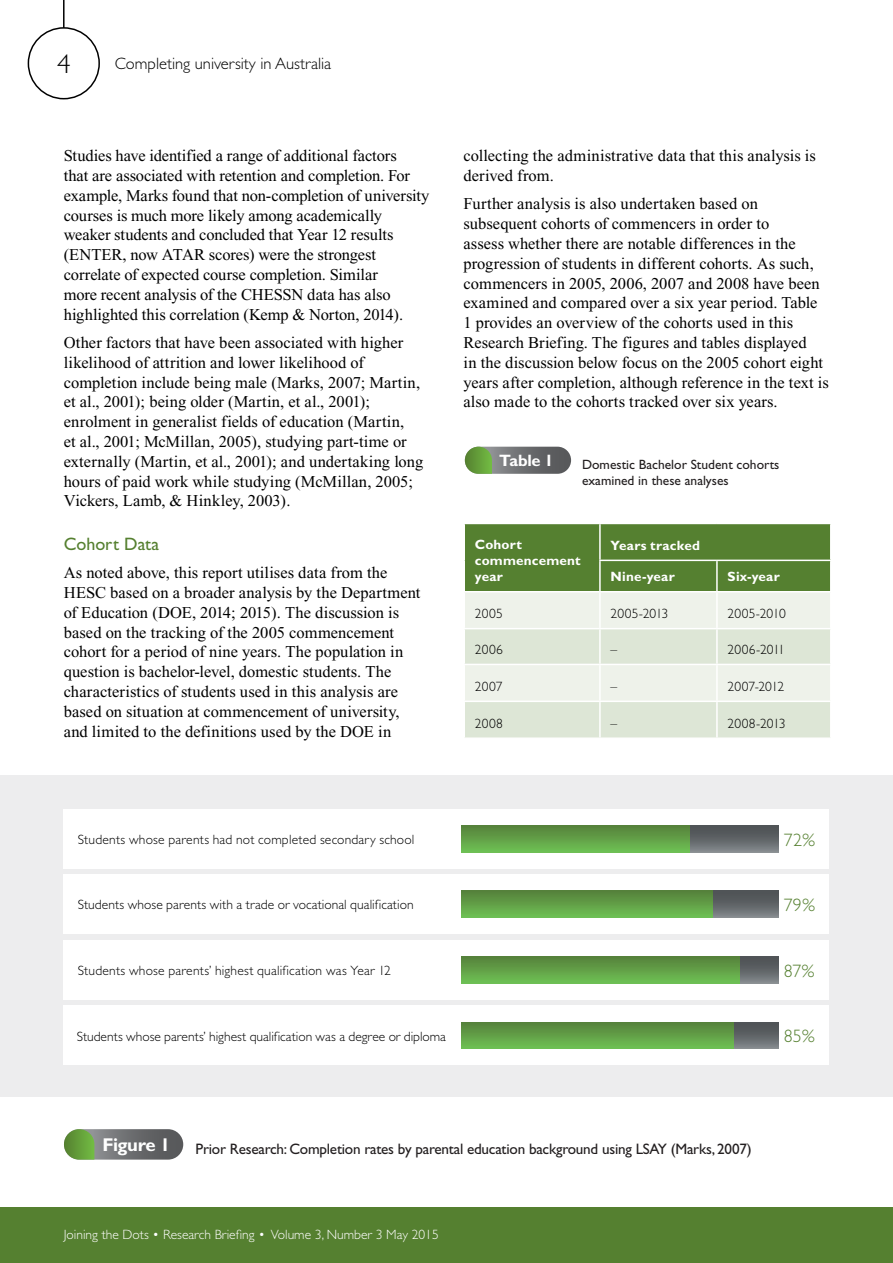
<style>
.page{position:relative;width:893px;height:1263px;background:#fff}
.page>*{position:absolute;margin:0;border:0;box-sizing:border-box;transform-origin:0 0}
.t1{font:300 27px "Gill Sans";color:#000}
.t2{font:700 18.6px "Gill Sans";letter-spacing:-.02em;color:#fff}
.t3{font:300 18px "Gill Sans";letter-spacing:-.005em;color:#558030}
.t4{font:18px "Gill Sans";color:#558030}
.t5{font:16.5px/19.8px "Times New Roman";color:#000}
.t6{font:300 16.5px "Gill Sans";color:#000}
.t7{font:700 16.5px "Gill Sans";letter-spacing:-.02em;color:#fff}
.t8{font:15.15px "Gill Sans";letter-spacing:-.015em;color:#231f20}
.t9{font:300 13.5px "Gill Sans";letter-spacing:.01em;color:#000}
.t10{font:300 13.5px "Gill Sans";color:#fff}
.t11{font:13.5px/16.2px "Gill Sans";color:#231f20}
.t12{font:700 13.5px/16.2px "Gill Sans";letter-spacing:.015em;color:#fff}
</style>
<div class="page">
<div style="left:0;top:1208px;width:893px;height:55px;background:#558030"></div>
<hr style="left:63px;top:0;width:2px;height:38px;background:#000">
<div style="left:28px;top:28px;width:71px;height:71px;background:#fff;border-radius:50%"></div>
<div style="left:28px;top:27px;width:72px;height:72px;border:2px solid #000;border-radius:50%"></div>
<svg style="left:465px;top:447px;width:106px;height:27px;background:#6c6e70"></svg>
<svg style="left:465px;top:447px;width:27px;height:27px"></svg>
<div style="left:0;top:775px;width:893px;height:321px;background:#ededee"></div>
<div style="left:64px;top:809px;width:765px;height:59px;background:#fff"></div>
<svg style="left:689px;top:825px;width:89px;height:27px;background:#63686a"></svg>
<svg style="left:461px;top:825px;width:228px;height:27px;background:#619f47"></svg>
<div style="left:64px;top:874px;width:765px;height:60px;background:#fff"></div>
<svg style="left:713px;top:891px;width:65px;height:27px;background:#64686b"></svg>
<svg style="left:461px;top:891px;width:252px;height:27px;background:#61a047"></svg>
<div style="left:64px;top:940px;width:765px;height:60px;background:#fff"></div>
<svg style="left:739px;top:956px;width:39px;height:27px"></svg>
<svg style="left:461px;top:956px;width:278px;height:27px;background:#619f47"></svg>
<div style="left:64px;top:1006px;width:765px;height:59px;background:#fff"></div>
<svg style="left:734px;top:1022px;width:44px;height:27px"></svg>
<svg style="left:461px;top:1022px;width:273px;height:27px;background:#61a047"></svg>
<svg style="left:465px;top:524px;width:365px;height:213px;background:#b7c9a8"></svg>
<hr style="left:599px;top:524px;width:2px;height:36px;background:#fff">
<hr style="left:599px;top:560px;width:118px;height:1px;background:#fff">
<hr style="left:599px;top:561px;width:2px;height:30px;background:#fff">
<hr style="left:717px;top:560px;width:114px;height:1px;background:#fff">
<hr style="left:716px;top:561px;width:2px;height:30px;background:#fff">
<hr style="left:463px;top:591px;width:137px;height:1px;background:#fff">
<hr style="left:600px;top:591px;width:117px;height:1px;background:#fff">
<hr style="left:599px;top:592px;width:2px;height:36px;background:#fff">
<hr style="left:717px;top:591px;width:114px;height:1px;background:#fff">
<hr style="left:716px;top:592px;width:2px;height:36px;background:#fff">
<hr style="left:463px;top:628px;width:137px;height:1px;background:#fff">
<hr style="left:600px;top:628px;width:117px;height:1px;background:#fff">
<hr style="left:599px;top:629px;width:2px;height:35px;background:#fff">
<hr style="left:717px;top:628px;width:114px;height:1px;background:#fff">
<hr style="left:716px;top:629px;width:2px;height:35px;background:#fff">
<hr style="left:463px;top:664px;width:137px;height:1px;background:#fff">
<hr style="left:600px;top:664px;width:117px;height:1px;background:#fff">
<hr style="left:599px;top:665px;width:2px;height:35px;background:#fff">
<hr style="left:717px;top:664px;width:114px;height:1px;background:#fff">
<hr style="left:716px;top:665px;width:2px;height:35px;background:#fff">
<hr style="left:463px;top:700px;width:137px;height:2px;background:#fff">
<hr style="left:600px;top:700px;width:117px;height:2px;background:#fff">
<hr style="left:599px;top:702px;width:2px;height:35px;background:#fff">
<hr style="left:717px;top:700px;width:114px;height:2px;background:#fff">
<hr style="left:716px;top:702px;width:2px;height:35px;background:#fff">
<svg style="left:64px;top:1129px;width:119px;height:30px;background:#6c6e70"></svg>
<svg style="left:64px;top:1129px;width:30px;height:30px"></svg>
<h1 class="t1" style="left:57px;top:49px;width:15px">4</h1>
<p class="t6" style="left:115px;top:55px;width:218px">Completing university in Australia</p>
<p class="t5" style="left:64px;top:146px;width:367px">Studies have identified a range of additional factors<br>that are associated with retention and completion. For example, Marks found that non-completion of university courses is much more likely among academically weaker students and concluded that Year 12 results (ENTER, now ATAR scores) were the strongest correlate of expected course completion. Similar<br>more recent analysis of the CHESSN data has also highlighted this correlation (Kemp &amp; Norton, 2014).</p>
<p class="t5" style="left:64px;top:333px;width:361px">Other factors that have been associated with higher likelihood of attrition and lower likelihood of completion include being male (Marks, 2007; Martin, et al., 2001); being older (Martin, et al., 2001); enrolment in generalist fields of education (Martin,<br>et al., 2001; McMillan, 2005), studying part-time or externally (Martin, et al., 2001); and undertaking long hours of paid work while studying (McMillan, 2005; Vickers, Lamb, &amp; Hinkley, 2003).</p>
<p class="t4" style="left:64px;top:533px;width:97px">Cohort Data</p>
<p class="t5" style="left:64px;top:563px;width:358px">As noted above, this report utilises data from the HESC based on a broader analysis by the Department of Education (DOE, 2014; 2015). The discussion is based on the tracking of the 2005 commencement cohort for a period of nine years. The population in question is bachelor-level, domestic students. The characteristics of students used in this analysis are based on situation at commencement of university, and limited to the definitions used by the DOE in</p>
<p class="t5" style="left:463px;top:146px;width:354px">collecting the administrative data that this analysis is derived from.</p>
<p class="t5" style="left:463px;top:194px;width:367px">Further analysis is also undertaken based on subsequent cohorts of commencers in order to<br>assess whether there are notable differences in the progression of students in different cohorts. As such, commencers in 2005, 2006, 2007 and 2008 have been examined and compared over a six year period. Table 1 provides an overview of the cohorts used in this Research Briefing. The figures and tables displayed<br>in the discussion below focus on the 2005 cohort eight years after completion, although reference in the text is also made to the cohorts tracked over six years.</p>
<p class="t7" style="left:499px;top:451px;width:56px">Table 1</p>
<p class="t11" style="left:582px;top:456px;width:199px">Domestic Bachelor Student cohorts examined in these analyses</p>
<p class="t12" style="left:475px;top:536px;width:107px">Cohort commencement year</p>
<p class="t12" style="left:611px;top:537px;width:91px">Years tracked</p>
<p class="t12" style="left:611px;top:568px;width:66px">Nine-year</p>
<p class="t12" style="left:728px;top:568px;width:54px">Six-year</p>
<p class="t9" style="left:475px;top:606px;width:29px">2005</p>
<p class="t9" style="left:611px;top:606px;width:59px">2005-2013</p>
<p class="t9" style="left:728px;top:606px;width:60px">2005-2010</p>
<p class="t9" style="left:475px;top:642px;width:29px">2006</p>
<p class="t9" style="left:611px;top:642px;width:8px">–</p>
<p class="t9" style="left:728px;top:642px;width:59px">2006-2011</p>
<p class="t9" style="left:475px;top:678px;width:29px">2007</p>
<p class="t9" style="left:611px;top:678px;width:8px">–</p>
<p class="t9" style="left:728px;top:678px;width:58px">2007-2012</p>
<p class="t9" style="left:475px;top:715px;width:30px">2008</p>
<p class="t9" style="left:611px;top:715px;width:8px">–</p>
<p class="t9" style="left:728px;top:715px;width:59px">2008-2013</p>
<p class="t9" style="left:78px;top:832px;width:338px">Students whose parents had not completed secondary school</p>
<p class="t3" style="left:784px;top:829px;width:33px">72%</p>
<p class="t9" style="left:78px;top:897px;width:337px">Students whose parents with a trade or vocational qualification</p>
<p class="t3" style="left:784px;top:895px;width:33px">79%</p>
<p class="t9" style="left:78px;top:963px;width:315px">Students whose parents’ highest qualification was Year 12</p>
<p class="t3" style="left:784px;top:960px;width:32px">87%</p>
<p class="t9" style="left:77px;top:1028px;width:370px">Students whose parents’ highest qualification was a degree or diploma</p>
<p class="t3" style="left:784px;top:1026px;width:32px">85%</p>
<p class="t2" style="left:103px;top:1134px;width:69px">Figure 1</p>
<p class="t8" style="left:196px;top:1140px;width:558px">Prior Research: Completion rates by parental education background using LSAY (Marks, 2007)</p>
<p class="t10" style="left:64px;top:1226px;width:376px">Joining the Dots • Research Briefing • Volume 3, Number 3 May 2015</p>
</div>
